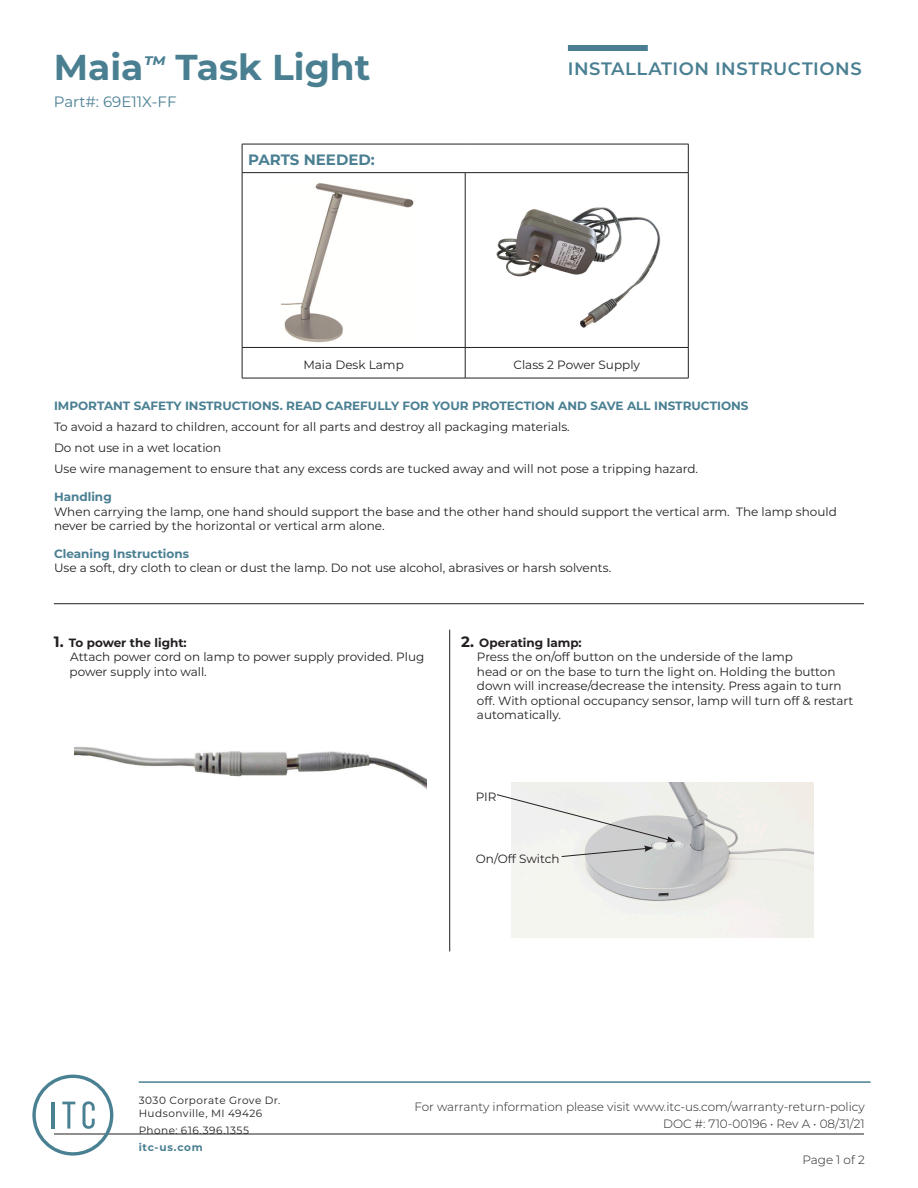
<style>
.page{position:relative;width:918px;height:1188px;background:#fff}
.page>*{position:absolute;margin:0;border:0;box-sizing:border-box;transform-origin:0 0}
.t1{font:700 36px "Montserrat";color:#4a7f92}
.t2{font:600 18px "Montserrat";letter-spacing:.025em;color:#4a7f92}
.t3{font:15px "Montserrat";color:#4a7f92}
.t4{font:700 15px "Montserrat";color:#4a7f92}
.t5{font:12px/14.4px "Montserrat";color:#231f20}
.t6{font:700 12px "Montserrat";color:#4a7f92}
.t7{font:300 12px "Montserrat";color:#231f20}
.t8{font:700 12px "Montserrat";color:#231f20}
.t9{font:10.5px/13.5px "Montserrat";letter-spacing:.04em;color:#231f20}
.t10{font:700 10.5px "Montserrat";letter-spacing:.065em;color:#4a7f92}
.s1{font-size:15px}
</style>
<div class="page">
<hr style="left:54px;top:1134px;width:810px;height:1px;background:#231f20">
<svg style="left:32px;top:1075px;width:81px;height:81px"></svg>
<hr style="left:139px;top:1081px;width:732px;height:2px;background:#4a7f92">
<hr style="left:242px;top:348px;width:1px;height:30px;background:#231f20">
<hr style="left:242px;top:378px;width:223px;height:1px;background:#231f20">
<hr style="left:465px;top:378px;width:224px;height:1px;background:#231f20">
<hr style="left:465px;top:348px;width:1px;height:30px;background:#231f20">
<hr style="left:688px;top:348px;width:1px;height:30px;background:#231f20">
<hr style="left:242px;top:173px;width:1px;height:174px;background:#231f20">
<hr style="left:465px;top:173px;width:1px;height:174px;background:#231f20">
<hr style="left:688px;top:173px;width:1px;height:174px;background:#231f20">
<hr style="left:242px;top:347px;width:223px;height:1px;background:#231f20">
<hr style="left:465px;top:347px;width:224px;height:1px;background:#231f20">
<hr style="left:242px;top:144px;width:223px;height:1px;background:#231f20">
<svg style="left:242px;top:144px;width:1px;height:28px"></svg>
<hr style="left:465px;top:144px;width:224px;height:1px;background:#231f20">
<svg style="left:688px;top:144px;width:1px;height:28px"></svg>
<hr style="left:242px;top:172px;width:223px;height:1px;background:#231f20">
<hr style="left:465px;top:172px;width:224px;height:1px;background:#231f20">
<img style="left:282px;top:183px;width:132px;height:160px">
<img style="left:496px;top:207px;width:165px;height:121px">
<div style="left:568px;top:45px;width:80px;height:6px;background:#4a7f92"></div>
<hr style="left:54px;top:603px;width:810px;height:1px;background:#231f20">
<hr style="left:449px;top:630px;width:1px;height:321px;background:#231f20">
<img style="left:74px;top:746px;width:353px;height:43px">
<img style="left:511px;top:782px;width:303px;height:155px">
<svg style="left:496px;top:794px;width:180px;height:63px"></svg>
<p class="t1" style="left:54px;top:41px;width:318px">Maia<sup>™</sup> Task Light</p>
<p class="t2" style="left:568px;top:56px;width:295px">INSTALLATION INSTRUCTIONS</p>
<p class="t3" style="left:54px;top:91px;width:124px">Part#: 69E11X-FF</p>
<p class="t4" style="left:248px;top:148px;width:128px">PARTS NEEDED:</p>
<p class="t5" style="left:303px;top:357px;width:102px">Maia Desk Lamp</p>
<p class="t5" style="left:513px;top:357px;width:128px">Class 2 Power Supply</p>
<p class="t6" style="left:54px;top:397px;width:696px">IMPORTANT SAFETY INSTRUCTIONS. READ CAREFULLY FOR YOUR PROTECTION AND SAVE ALL INSTRUCTIONS</p>
<p class="t5" style="left:54px;top:419px;width:517px">To avoid a hazard to children, account for all parts and destroy all packaging materials.</p>
<p class="t5" style="left:54px;top:440px;width:169px">Do not use in a wet location</p>
<p class="t5" style="left:54px;top:461px;width:646px">Use wire management to ensure that any excess cords are tucked away and will not pose a tripping hazard.</p>
<p class="t6" style="left:54px;top:488px;width:59px">Handling</p>
<p class="t5" style="left:54px;top:504px;width:784px">When carrying the lamp, one hand should support the base and the other hand should support the vertical arm. The lamp should never be carried by the horizontal or vertical arm alone.</p>
<p class="t6" style="left:54px;top:545px;width:137px">Cleaning Instructions</p>
<p class="t5" style="left:54px;top:560px;width:559px">Use a soft, dry cloth to clean or dust the lamp. Do not use alcohol, abrasives or harsh solvents.</p>
<p class="t8" style="left:54px;top:634px;width:134px"><span class="s1">1.</span> To power the light:</p>
<p class="t5" style="left:70px;top:650px;width:356px">Attach power cord on lamp to power supply provided. Plug</p>
<p class="t5" style="left:70px;top:664px;width:139px">power supply into wall.</p>
<p class="t8" style="left:461px;top:634px;width:122px"><span class="s1">2.</span> Operating lamp:</p>
<p class="t5" style="left:477px;top:650px;width:318px">Press the on/off button on the underside of the lamp</p>
<p class="t5" style="left:477px;top:664px;width:360px">head or on the base to turn the light on. Holding the button</p>
<p class="t5" style="left:477px;top:678px;width:366px">down will increase/decrease the intensity. Press again to turn</p>
<p class="t5" style="left:477px;top:693px;width:378px">off. With optional occupancy sensor, lamp will turn off &amp; restart</p>
<p class="t5" style="left:477px;top:707px;width:86px">automatically.</p>
<p class="t5" style="left:476px;top:790px;width:22px">PIR</p>
<p class="t5" style="left:476px;top:851px;width:85px">On/Off Switch</p>
<p class="t9" style="left:139px;top:1093px;width:143px">3030 Corporate Grove Dr.<br>Hudsonville, MI 49426</p>
<p class="t9" style="left:139px;top:1123px;width:112px">Phone: 616.396.1355</p>
<p class="t10" style="left:139px;top:1139px;width:66px">itc-us.com</p>
<p class="t7" style="left:415px;top:1099px;width:452px">For warranty information please visit www.itc-us.com/warranty-return-policy</p>
<p class="t7" style="left:663px;top:1115px;width:203px">DOC #: 710-00196 • Rev A • 08/31/21</p>
<p class="t7" style="left:802px;top:1151px;width:64px">Page 1 of 2</p>
</div>
